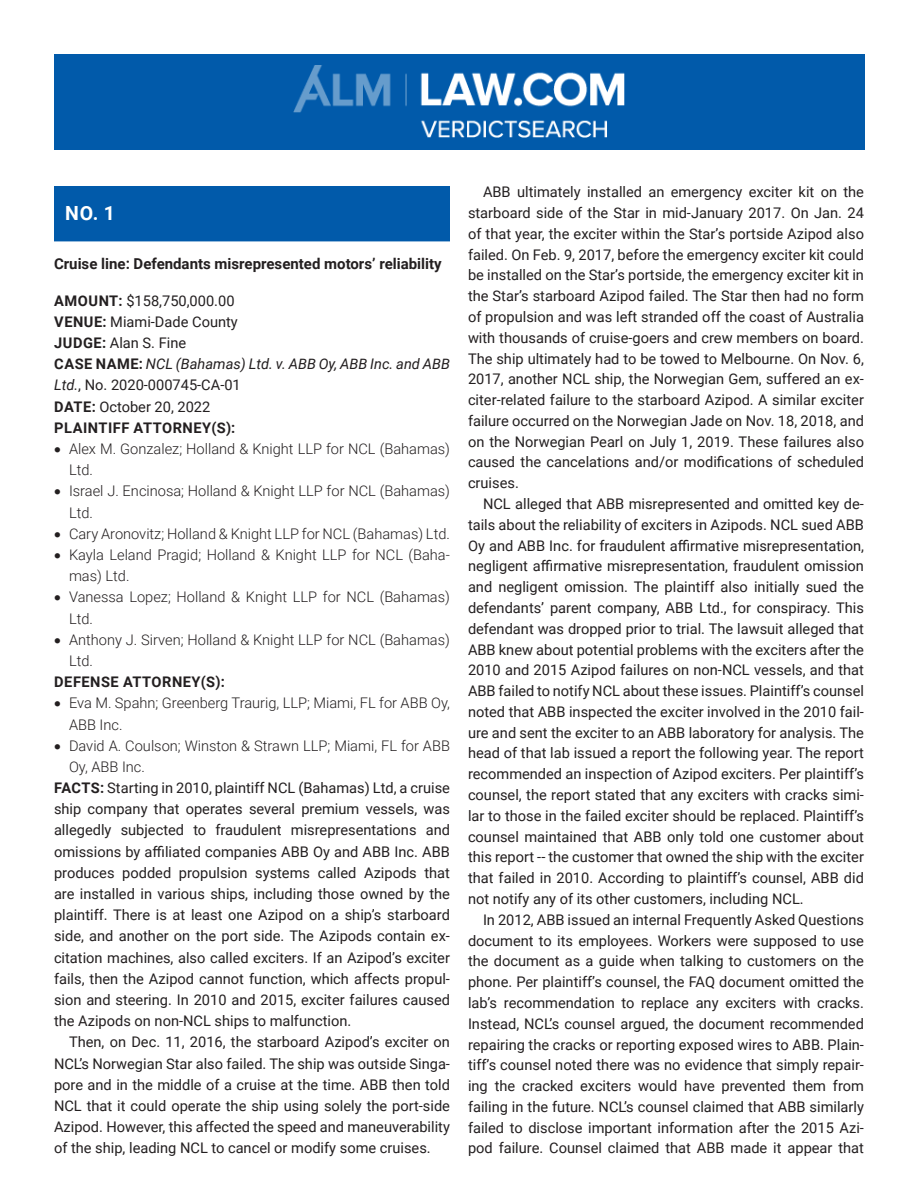
<style>
.page{position:relative;width:918px;height:1188px;background:#fff}
.page>*{position:absolute;margin:0;border:0;box-sizing:border-box;transform-origin:0 0}
.reverse_bar{font:700 19.5px "Roboto";color:#fff}
.ListNew{font:700 15px "Roboto";color:#231f20}
.verdicts_case_2nd_bo{font:14.7px/20.9px "Roboto";color:#231f20;text-align:justify}
.verdicts_case_body_n{font:14.7px/21.1px "Roboto";color:#231f20;text-align:justify}
.t1{font:300 14.7px/21.1px "Roboto";color:#231f20}
.verdicts_case_info{font:14.7px "Roboto";color:#231f20}
.verdicts_case_info-2{font:italic 14.7px/21.1px "Roboto";color:#231f20}
.Case_Subhead{font:700 14.7px "Roboto";letter-spacing:.035em;color:#231f20}
.s1{font-weight:700}
.s2{font-weight:700;font-style:normal}
.s3{font-style:normal}
</style>
<div class="page">
<div style="left:54px;top:54px;width:810px;height:95px;background:#015aaa"></div>
<img style="left:293px;top:66px;width:332px;height:72px">
<div style="left:54px;top:186px;width:396px;height:51px;background:#015aaa"></div>
<div style="left:54px;top:189px;width:396px;height:52px;background:#015aaa"></div>
<p class="reverse_bar" style="left:65px;top:200px;width:51px">NO. 1</p>
<p class="ListNew" style="left:54px;top:254px;width:389px">Cruise line: Defendants misrepresented motors’ reliability</p>
<p class="verdicts_case_info" style="left:54px;top:290px;width:182px"><span class="s1">AMOUNT:</span> $158,750,000.00</p>
<p class="verdicts_case_info" style="left:54px;top:311px;width:185px"><span class="s1">VENUE:</span> Miami-Dade County</p>
<p class="verdicts_case_info" style="left:54px;top:332px;width:133px"><span class="s1">JUDGE:</span> Alan S. Fine</p>
<p class="verdicts_case_info-2" style="left:54px;top:353px;width:398px"><span class="s2">CASE NAME:</span> NCL (Bahamas) Ltd. v. ABB Oy, ABB Inc. and ABB<br>Ltd.<span class="s3">, No. 2020-000745-CA-01</span></p>
<p class="verdicts_case_info" style="left:54px;top:396px;width:158px"><span class="s1">DATE:</span> October 20, 2022</p>
<p class="Case_Subhead" style="left:54px;top:417px;width:183px">PLAINTIFF ATTORNEY(S):</p>
<p class="t1" style="left:69px;top:438px;width:383px;text-indent:-15px">• Alex M. Gonzalez; Holland &amp; Knight LLP for NCL (Bahamas)<br>Ltd.</p>
<p class="t1" style="left:69px;top:480px;width:383px;text-indent:-15px">• Israel J. Encinosa; Holland &amp; Knight LLP for NCL (Bahamas)<br>Ltd.</p>
<p class="t1" style="left:54px;top:522px;width:398px">• Cary Aronovitz; Holland &amp; Knight LLP for NCL (Bahamas) Ltd.</p>
<p class="t1" style="left:69px;top:544px;width:382px;text-indent:-15px">• Kayla Leland Pragid; Holland &amp; Knight LLP for NCL (Baha&shy;mas) Ltd.</p>
<p class="t1" style="left:69px;top:586px;width:383px;text-indent:-15px">• Vanessa Lopez; Holland &amp; Knight LLP for NCL (Bahamas)<br>Ltd.</p>
<p class="t1" style="left:69px;top:628px;width:383px;text-indent:-15px">• Anthony J. Sirven; Holland &amp; Knight LLP for NCL (Bahamas)<br>Ltd.</p>
<p class="Case_Subhead" style="left:54px;top:672px;width:172px">DEFENSE ATTORNEY(S):</p>
<p class="t1" style="left:69px;top:692px;width:382px;text-indent:-15px">• Eva M. Spahn; Greenberg Traurig, LLP; Miami, FL for ABB Oy,<br>ABB Inc.</p>
<p class="t1" style="left:69px;top:734px;width:383px;text-indent:-15px">• David A. Coulson; Winston &amp; Strawn LLP; Miami, FL for ABB<br>Oy, ABB Inc.</p>
<p class="verdicts_case_body_n" style="left:54px;top:777px;width:398px"><span class="s1">FACTS:</span> Starting in 2010, plaintiff NCL (Bahamas) Ltd, a cruise ship company that operates several premium vessels, was allegedly subjected to fraudulent misrepresentations and omissions by affiliated companies ABB Oy and ABB Inc. ABB produces podded propulsion systems called Azipods that are installed in various ships, including those owned by the plaintiff. There is at least one Azipod on a ship’s starboard side, and another on the port side. The Azipods contain ex&shy;citation machines, also called exciters. If an Azipod’s exciter fails, then the Azipod cannot function, which affects propul&shy;sion and steering. In 2010 and 2015, exciter failures caused the Azipods on non-NCL ships to malfunction.</p>
<p class="verdicts_case_2nd_bo" style="left:54px;top:1031px;width:398px;text-indent:15px">Then, on Dec. 11, 2016, the starboard Azipod’s exciter on NCL’s Norwegian Star also failed. The ship was outside Singa&shy;pore and in the middle of a cruise at the time. ABB then told NCL that it could operate the ship using solely the port-side Azipod. However, this affected the speed and maneuverability of the ship, leading NCL to cancel or modify some cruises.</p>
<p class="verdicts_case_2nd_bo" style="left:468px;top:181px;width:398px;text-indent:15px">ABB ultimately installed an emergency exciter kit on the starboard side of the Star in mid-January 2017. On Jan. 24 of that year, the exciter within the Star’s portside Azipod also failed. On Feb. 9, 2017, before the emergency exciter kit could be installed on the Star’s portside, the emergency exciter kit in the Star’s starboard Azipod failed. The Star then had no form of propulsion and was left stranded off the coast of Australia with thousands of cruise-goers and crew members on board.<br>The ship ultimately had to be towed to Melbourne. On Nov. 6, 2017, another NCL ship, the Norwegian Gem, suffered an ex&shy;citer-related failure to the starboard Azipod. A similar exciter failure occurred on the Norwegian Jade on Nov. 18, 2018, and on the Norwegian Pearl on July 1, 2019. These failures also caused the cancelations and/or modifications of scheduled cruises.</p>
<p class="verdicts_case_2nd_bo" style="left:468px;top:493px;width:398px;text-indent:15px">NCL alleged that ABB misrepresented and omitted key de&shy;tails about the reliability of exciters in Azipods. NCL sued ABB Oy and ABB Inc. for fraudulent affirmative misrepresentation, negligent affirmative misrepresentation, fraudulent omission and negligent omission. The plaintiff also initially sued the defendants’ parent company, ABB Ltd., for conspiracy. This defendant was dropped prior to trial. The lawsuit alleged that ABB knew about potential problems with the exciters after the 2010 and 2015 Azipod failures on non-NCL vessels, and that ABB failed to notify NCL about these issues. Plaintiff’s counsel noted that ABB inspected the exciter involved in the 2010 fail&shy;ure and sent the exciter to an ABB laboratory for analysis. The head of that lab issued a report the following year. The report recommended an inspection of Azipod exciters. Per plaintiff’s counsel, the report stated that any exciters with cracks simi&shy;lar to those in the failed exciter should be replaced. Plaintiff’s counsel maintained that ABB only told one customer about this report -- the customer that owned the ship with the exciter that failed in 2010. According to plaintiff’s counsel, ABB did not notify any of its other customers, including NCL.</p>
<p class="verdicts_case_2nd_bo" style="left:468px;top:909px;width:398px;text-indent:15px">In 2012, ABB issued an internal Frequently Asked Questions document to its employees. Workers were supposed to use the document as a guide when talking to customers on the phone. Per plaintiff’s counsel, the FAQ document omitted the lab’s recommendation to replace any exciters with cracks.<br>Instead, NCL’s counsel argued, the document recommended repairing the cracks or reporting exposed wires to ABB. Plain&shy;tiff’s counsel noted there was no evidence that simply repair&shy;ing the cracked exciters would have prevented them from failing in the future. NCL’s counsel claimed that ABB similarly failed to disclose important information after the 2015 Azi&shy;pod failure. Counsel claimed that ABB made it appear that</p>
</div>
